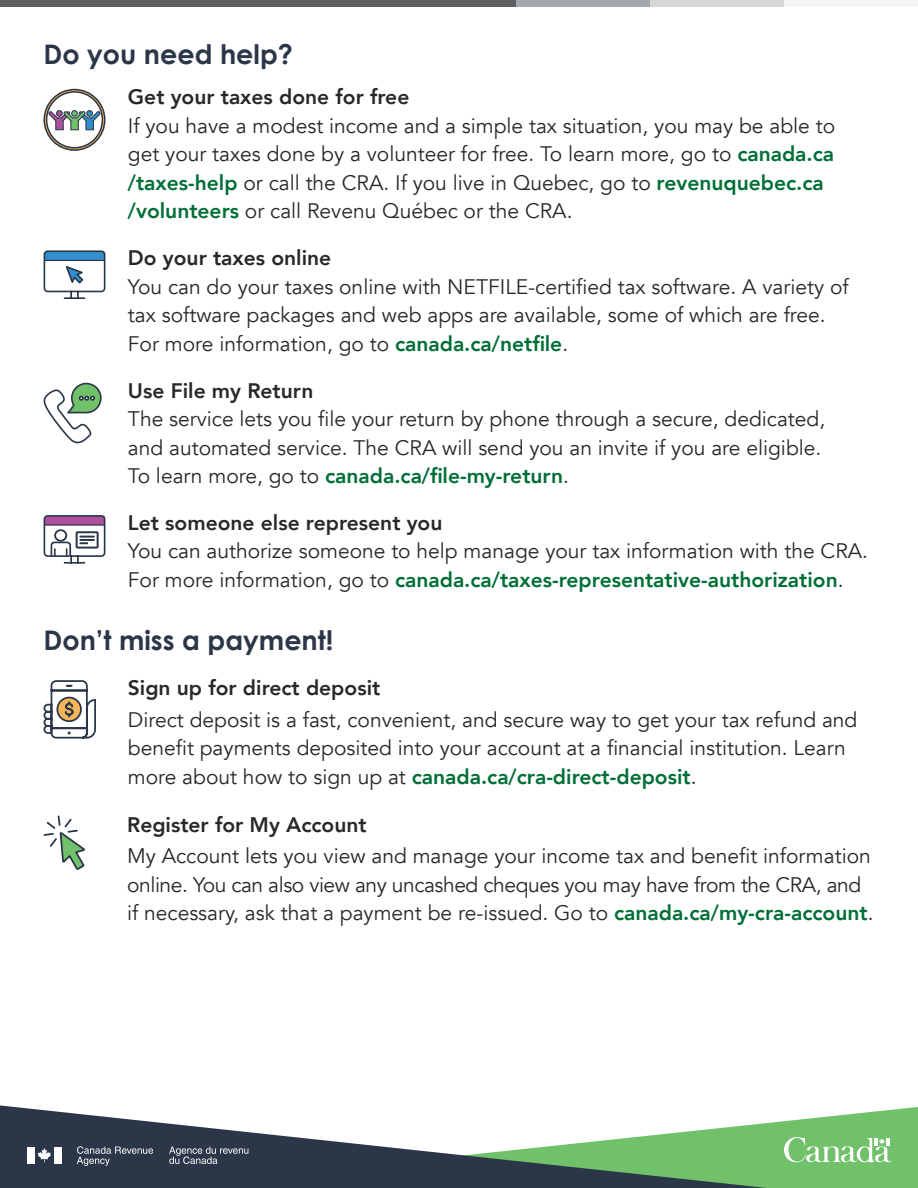
<style>
.page{position:relative;width:918px;height:1188px;background:#fff}
.page>*{position:absolute;margin:0;border:0;box-sizing:border-box;transform-origin:0 0}
.t1{font:700 27px "Century Gothic";color:#2b3749}
.t2{font:21px/28.5px "Avenir";color:#292829}
.t3{font:800 21px "Avenir";color:#292829}
.s1{font-weight:800;color:#006e37}
</style>
<div class="page">
<div style="left:892px;top:1107px;width:26px;height:81px;background:#70c169"></div>
<svg style="left:0;top:1105px;width:892px;height:83px"></svg>
<div style="left:27px;top:1147px;width:8px;height:17px;background:#fff"></div>
<svg style="left:38px;top:1148px;width:13px;height:14px"></svg>
<div style="left:54px;top:1147px;width:8px;height:17px;background:#fff"></div>
<svg style="left:77px;top:1146px;width:76px;height:20px;background:#4d5766"></svg>
<svg style="left:169px;top:1147px;width:79px;height:17px"></svg>
<svg style="left:784px;top:1132px;width:107px;height:35px;background:#8ccd86"></svg>
<div style="left:784px;top:0;width:134px;height:7px;background:#f7f5f5"></div>
<div style="left:650px;top:0;width:134px;height:7px;background:#d6d7d8"></div>
<div style="left:515px;top:0;width:134px;height:7px;background:#a5a9ab"></div>
<div style="left:375px;top:0;width:140px;height:7px;background:#5f6061"></div>
<div style="left:0;top:0;width:381px;height:7px;background:#5f6061"></div>
<svg style="left:43px;top:250px;width:63px;height:49px"></svg>
<hr style="left:44px;top:260px;width:61px;height:1px;background:#2b3749">
<svg style="left:43px;top:515px;width:63px;height:49px"></svg>
<svg style="left:43px;top:382px;width:59px;height:62px"></svg>
<svg style="left:43px;top:680px;width:53px;height:59px"></svg>
<svg style="left:43px;top:815px;width:42px;height:55px"></svg>
<svg style="left:43px;top:88px;width:63px;height:63px"></svg>
<div style="left:71px;top:110px;width:7px;height:7px;border:1px solid #2b3749;border-radius:50%"></div>
<p class="t1" style="left:44px;top:33px;width:251px">Do you need help?</p>
<p class="t3" style="left:128px;top:81px;width:283px">Get your taxes done for free</p>
<p class="t2" style="left:128px;top:112px;width:709px">If you have a modest income and a simple tax situation, you may be able to get your taxes done by a volunteer for free. To learn more, go to <span class="s1">canada.ca /taxes-help</span> or call the CRA. If you live in Quebec, go to <span class="s1">revenuquebec.ca /volunteers</span> or call Revenu Québec or the CRA.</p>
<p class="t3" style="left:128px;top:242px;width:205px">Do your taxes online</p>
<p class="t2" style="left:128px;top:273px;width:722px">You can do your taxes online with NETFILE-certified tax software. A variety of tax software packages and web apps are available, some of which are free.<br>For more information, go to <span class="s1">canada.ca/netfile</span>.</p>
<p class="t3" style="left:128px;top:374px;width:187px">Use File my Return</p>
<p class="t2" style="left:128px;top:405px;width:699px">The service lets you file your return by phone through a secure, dedicated, and automated service. The CRA will send you an invite if you are eligible.<br>To learn more, go to <span class="s1">canada.ca/file-my-return</span>.</p>
<p class="t3" style="left:128px;top:506px;width:316px">Let someone else represent you</p>
<p class="t2" style="left:128px;top:537px;width:742px">You can authorize someone to help manage your tax information with the CRA.<br>For more information, go to <span class="s1">canada.ca/taxes-representative-authorization</span>.</p>
<p class="t1" style="left:44px;top:620px;width:291px">Don’t miss a payment!</p>
<p class="t3" style="left:128px;top:671px;width:254px">Sign up for direct deposit</p>
<p class="t2" style="left:128px;top:705px;width:731px">Direct deposit is a fast, convenient, and secure way to get your tax refund and benefit payments deposited into your account at a financial institution. Learn more about how to sign up at <span class="s1">canada.ca/cra-direct-deposit</span>.</p>
<p class="t3" style="left:127px;top:808px;width:241px">Register for My Account</p>
<p class="t2" style="left:127px;top:842px;width:748px">My Account lets you view and manage your income tax and benefit information online. You can also view any uncashed cheques you may have from the CRA, and if necessary, ask that a payment be re-issued. Go to <span class="s1">canada.ca/my-cra-account</span>.</p>
</div>
